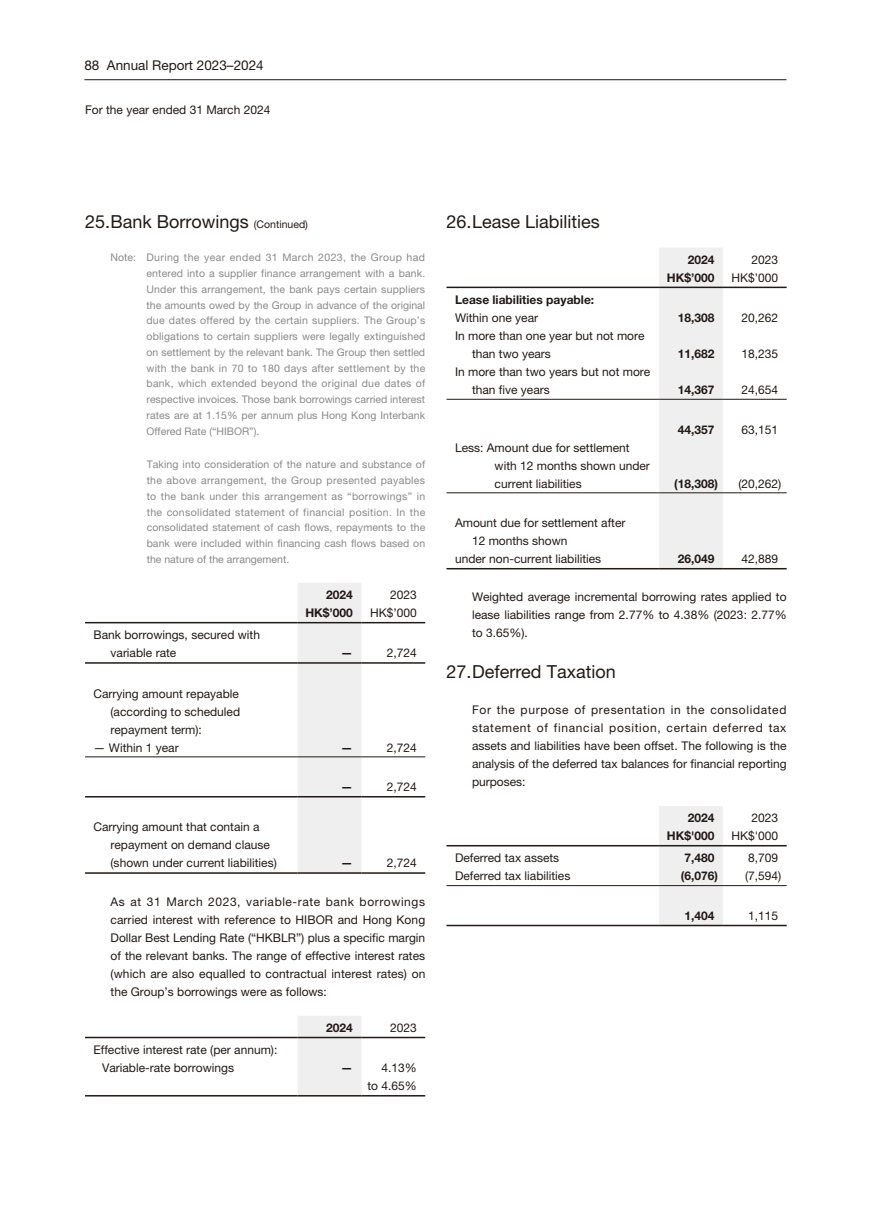
<style>
.page{position:relative;width:893px;height:1212px;background:#fff}
.page>*{position:absolute;margin:0;border:0;box-sizing:border-box;transform-origin:0 0}
.t1{font:18px "Helvetica Neue LT Std";color:#231916}
.t2{font:13.5px "Helvetica Neue LT Std";color:#231916}
.t3{font:12px/18px "Helvetica Neue LT Std";color:#231916}
.t4{font:700 12px "Helvetica Neue LT Std";color:#231916}
.t5{font:10.5px/15.8px "Helvetica Neue LT Std";letter-spacing:.005em;color:#898989;text-align:justify}
.s1{font-size:10.5px}
.s2{font-weight:700}
</style>
<div class="page">
<hr style="left:84px;top:79px;width:702px;height:1px;background:#231916">
<div style="left:298px;top:583px;width:63px;height:289px;background:#efeff0"></div>
<hr style="left:85px;top:622px;width:213px;height:1px;background:#231916">
<hr style="left:298px;top:622px;width:63px;height:1px;background:#231916">
<hr style="left:361px;top:622px;width:64px;height:1px;background:#231916">
<hr style="left:85px;top:662px;width:213px;height:2px;background:#231916">
<hr style="left:298px;top:662px;width:63px;height:2px;background:#231916">
<hr style="left:361px;top:662px;width:64px;height:2px;background:#231916">
<hr style="left:85px;top:756px;width:213px;height:1px;background:#231916">
<hr style="left:298px;top:756px;width:63px;height:1px;background:#231916">
<hr style="left:361px;top:756px;width:64px;height:1px;background:#231916">
<hr style="left:85px;top:796px;width:213px;height:1px;background:#231916">
<hr style="left:298px;top:796px;width:63px;height:1px;background:#231916">
<hr style="left:361px;top:796px;width:64px;height:1px;background:#231916">
<hr style="left:85px;top:872px;width:213px;height:2px;background:#231916">
<hr style="left:298px;top:872px;width:63px;height:2px;background:#231916">
<hr style="left:361px;top:872px;width:64px;height:2px;background:#231916">
<div style="left:298px;top:1016px;width:63px;height:79px;background:#efeff0"></div>
<hr style="left:85px;top:1037px;width:213px;height:1px;background:#231916">
<hr style="left:298px;top:1037px;width:63px;height:1px;background:#231916">
<hr style="left:361px;top:1037px;width:64px;height:1px;background:#231916">
<hr style="left:85px;top:1095px;width:213px;height:1px;background:#231916">
<hr style="left:298px;top:1095px;width:63px;height:1px;background:#231916">
<hr style="left:361px;top:1095px;width:64px;height:1px;background:#231916">
<div style="left:659px;top:248px;width:64px;height:320px;background:#efeff0"></div>
<hr style="left:446px;top:287px;width:213px;height:1px;background:#231916">
<hr style="left:659px;top:287px;width:64px;height:1px;background:#231916">
<hr style="left:723px;top:287px;width:64px;height:1px;background:#231916">
<hr style="left:446px;top:399px;width:213px;height:1px;background:#231916">
<hr style="left:659px;top:399px;width:64px;height:1px;background:#231916">
<hr style="left:723px;top:399px;width:64px;height:1px;background:#231916">
<hr style="left:446px;top:492px;width:213px;height:1px;background:#231916">
<hr style="left:659px;top:492px;width:64px;height:1px;background:#231916">
<hr style="left:723px;top:492px;width:64px;height:1px;background:#231916">
<hr style="left:446px;top:568px;width:213px;height:1px;background:#231916">
<hr style="left:659px;top:568px;width:64px;height:1px;background:#231916">
<hr style="left:723px;top:568px;width:64px;height:1px;background:#231916">
<div style="left:659px;top:806px;width:64px;height:119px;background:#efeff0"></div>
<hr style="left:446px;top:845px;width:213px;height:1px;background:#231916">
<hr style="left:659px;top:845px;width:64px;height:1px;background:#231916">
<hr style="left:723px;top:845px;width:64px;height:1px;background:#231916">
<hr style="left:446px;top:885px;width:213px;height:1px;background:#231916">
<hr style="left:659px;top:885px;width:64px;height:1px;background:#231916">
<hr style="left:723px;top:885px;width:64px;height:1px;background:#231916">
<hr style="left:446px;top:925px;width:213px;height:1px;background:#231916">
<hr style="left:659px;top:925px;width:64px;height:1px;background:#231916">
<hr style="left:723px;top:925px;width:64px;height:1px;background:#231916">
<p class="t2" style="left:84px;top:57px;width:181px">88 Annual Report 2023–2024</p>
<p class="t3" style="left:85px;top:100px;width:187px">For the year ended 31 March 2024</p>
<h1 class="t1" style="left:85px;top:210px;width:224px">25.Bank Borrowings <span class="s1">(Continued)</span></h1>
<p class="t5" style="left:147px;top:250px;width:280px;text-indent:-36px">Note: During the year ended 31 March 2023, the Group had entered into a supplier finance arrangement with a bank.<br>Under this arrangement, the bank pays certain suppliers the amounts owed by the Group in advance of the original due dates offered by the certain suppliers. The Group’s obligations to certain suppliers were legally extinguished on settlement by the relevant bank. The Group then settled with the bank in 70 to 180 days after settlement by the bank, which extended beyond the original due dates of respective invoices. Those bank borrowings carried interest rates are at 1.15% per annum plus Hong Kong Interbank Offered Rate (“HIBOR”).</p>
<p class="t5" style="left:147px;top:457px;width:280px">Taking into consideration of the nature and substance of the above arrangement, the Group presented payables to the bank under this arrangement as “borrowings” in the consolidated statement of financial position. In the consolidated statement of cash flows, repayments to the bank were included within financing cash flows based on the nature of the arrangement.</p>
<p class="t4" style="left:326px;top:587px;width:28px">2024</p>
<p class="t3" style="left:390px;top:585px;width:28px">2023</p>
<p class="t4" style="left:305px;top:605px;width:49px">HK$’000</p>
<p class="t3" style="left:370px;top:603px;width:48px">HK$’000</p>
<p class="t3" style="left:111px;top:626px;width:151px;text-indent:-17px">Bank borrowings, secured with variable rate</p>
<p class="t4" style="left:341px;top:646px;width:13px">—</p>
<p class="t3" style="left:387px;top:644px;width:32px">2,724</p>
<p class="t3" style="left:111px;top:684px;width:131px;text-align:justify;text-indent:-17px">Carrying amount repayable (according to scheduled repayment term):</p>
<p class="t3" style="left:94px;top:738px;width:87px">— Within 1 year</p>
<p class="t4" style="left:341px;top:740px;width:13px">—</p>
<p class="t3" style="left:387px;top:738px;width:32px">2,724</p>
<p class="t4" style="left:341px;top:779px;width:13px">—</p>
<p class="t3" style="left:387px;top:778px;width:32px">2,724</p>
<p class="t3" style="left:111px;top:818px;width:168px;text-indent:-17px">Carrying amount that contain a repayment on demand clause (shown under current liabilities)</p>
<p class="t4" style="left:341px;top:856px;width:13px">—</p>
<p class="t3" style="left:387px;top:854px;width:32px">2,724</p>
<p class="t3" style="left:111px;top:892px;width:316px;text-align:justify">As at 31 March 2023, variable-rate bank borrowings carried interest with reference to HIBOR and Hong Kong Dollar Best Lending Rate (“HKBLR”) plus a specific margin of the relevant banks. The range of effective interest rates (which are also equalled to contractual interest rates) on the Group’s borrowings were as follows:</p>
<p class="t4" style="left:326px;top:1020px;width:28px">2024</p>
<p class="t3" style="left:390px;top:1018px;width:28px">2023</p>
<p class="t3" style="left:102px;top:1041px;width:177px;text-indent:-9px">Effective interest rate (per annum):<br>Variable-rate borrowings</p>
<p class="t3" style="left:341px;top:1059px;width:77px;text-align:right"><span class="s2">—</span> 4.13% to 4.65%</p>
<h1 class="t1" style="left:446px;top:210px;width:155px">26.Lease Liabilities</h1>
<p class="t4" style="left:688px;top:252px;width:28px">2024</p>
<p class="t3" style="left:751px;top:250px;width:28px">2023</p>
<p class="t4" style="left:667px;top:270px;width:49px">HK$’000</p>
<p class="t3" style="left:731px;top:268px;width:48px">HK$’000</p>
<p class="t4" style="left:455px;top:292px;width:141px">Lease liabilities payable:</p>
<p class="t3" style="left:455px;top:309px;width:85px">Within one year</p>
<p class="t4" style="left:678px;top:310px;width:38px">18,308</p>
<p class="t3" style="left:741px;top:309px;width:38px">20,262</p>
<p class="t3" style="left:472px;top:327px;width:174px;text-indent:-17px">In more than one year but not more than two years</p>
<p class="t4" style="left:678px;top:346px;width:38px">11,682</p>
<p class="t3" style="left:741px;top:345px;width:38px">18,235</p>
<p class="t3" style="left:472px;top:363px;width:180px;text-indent:-17px">In more than two years but not more than five years</p>
<p class="t3" style="left:495px;top:438px;width:157px;text-indent:-40px">Less: Amount due for settlement with 12 months shown under current liabilities</p>
<p class="t4" style="left:678px;top:382px;width:38px">14,367</p>
<p class="t3" style="left:741px;top:381px;width:38px">24,654</p>
<p class="t4" style="left:678px;top:422px;width:38px">44,357</p>
<p class="t3" style="left:741px;top:420px;width:38px">63,151</p>
<p class="t4" style="left:674px;top:476px;width:45px">(18,308)</p>
<p class="t3" style="left:738px;top:474px;width:44px">(20,262)</p>
<p class="t3" style="left:455px;top:514px;width:172px">Amount due for settlement after</p>
<p class="t3" style="left:472px;top:532px;width:97px">12 months shown</p>
<p class="t3" style="left:455px;top:550px;width:148px">under non-current liabilities</p>
<p class="t4" style="left:678px;top:551px;width:38px">26,049</p>
<p class="t3" style="left:741px;top:550px;width:38px">42,889</p>
<p class="t3" style="left:472px;top:588px;width:316px;text-align:justify">Weighted average incremental borrowing rates applied to lease liabilities range from 2.77% to 4.38% (2023: 2.77% to 3.65%).</p>
<h1 class="t1" style="left:446px;top:661px;width:171px">27.Deferred Taxation</h1>
<p class="t3" style="left:472px;top:700px;width:316px;text-align:justify">For the purpose of presentation in the consolidated statement of financial position, certain deferred tax assets and liabilities have been offset. The following is the analysis of the deferred tax balances for financial reporting purposes:</p>
<p class="t4" style="left:688px;top:810px;width:28px">2024</p>
<p class="t3" style="left:751px;top:808px;width:28px">2023</p>
<p class="t4" style="left:667px;top:828px;width:49px">HK$'000</p>
<p class="t3" style="left:731px;top:826px;width:48px">HK$'000</p>
<p class="t3" style="left:455px;top:849px;width:106px">Deferred tax assets</p>
<p class="t4" style="left:684px;top:851px;width:32px">7,480</p>
<p class="t3" style="left:748px;top:849px;width:32px">8,709</p>
<p class="t3" style="left:455px;top:867px;width:117px">Deferred tax liabilities</p>
<p class="t4" style="left:681px;top:869px;width:39px">(6,076)</p>
<p class="t3" style="left:745px;top:867px;width:38px">(7,594)</p>
<p class="t4" style="left:684px;top:908px;width:32px">1,404</p>
<p class="t3" style="left:748px;top:906px;width:32px">1,115</p>
</div>
